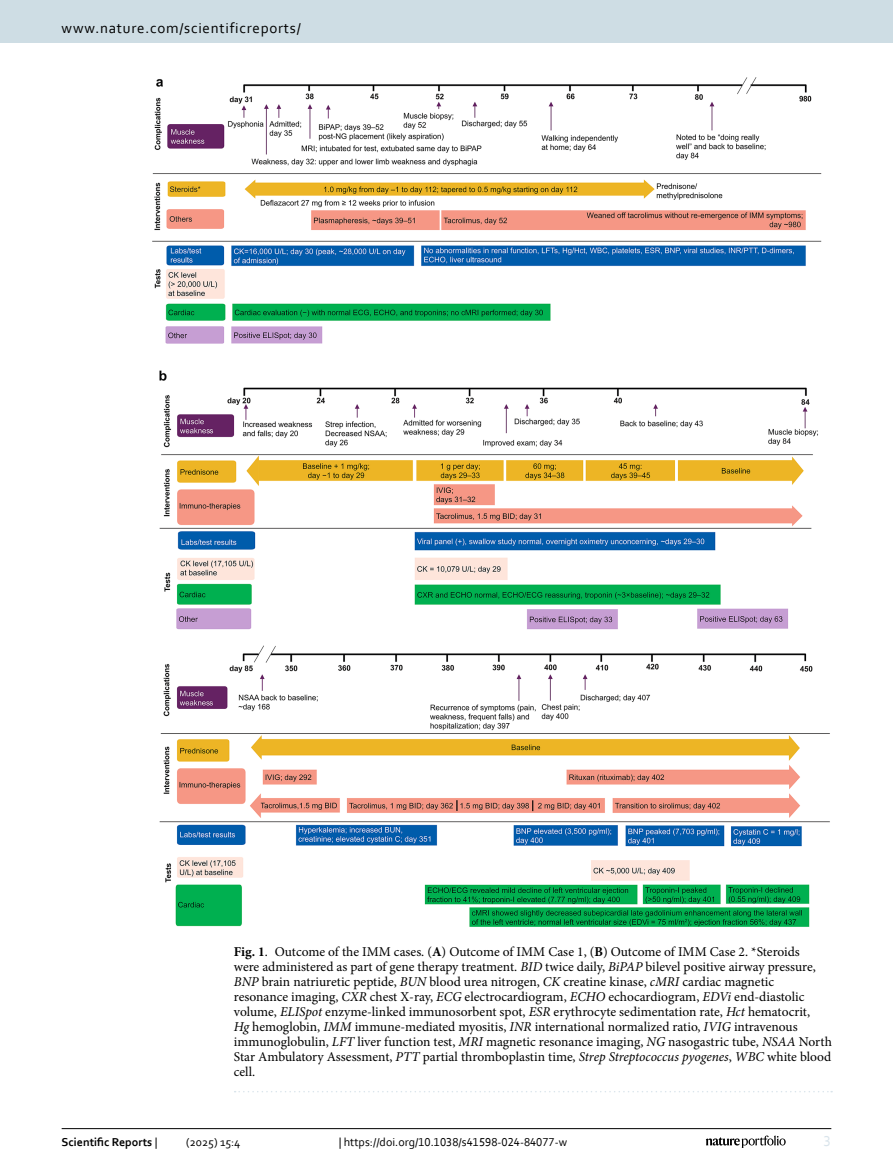
<style>
.page{position:relative;width:893px;height:1174px;background:#fff}
.page>*{position:absolute;margin:0;border:0;box-sizing:border-box;transform-origin:0 0}
.t1{font:15px "Corbel";letter-spacing:.05em;color:#000}
.t2{font:15px "Corbel";color:#d9e4eb}
.Figure_Caption{font:13.5px/15px "Minion Pro";color:#000}
.t3{font:12px "Corbel";color:#000}
.t4{font:700 12px "Corbel";color:#000}
.s1{font-weight:700}
.s2{font-style:italic}
.s3{font-weight:400}
</style>
<div class="page">
<img style="left:152px;top:77px;width:678px;height:850px">
<svg style="left:235px;top:1091px;width:597px;height:1px"></svg>
<hr style="left:62px;top:1128px;width:769px;height:1px;background:#000">
<svg style="left:706px;top:1135px;width:80px;height:12px"></svg>
<div style="left:0;top:0;width:893px;height:43px;background:#cedde4"></div>
<p class="t1" style="left:62px;top:18px;width:241px">www.nature.com/scientificreports/</p>
<p class="Figure_Caption" style="left:234px;top:944px;width:599px"><span class="s1">Fig. 1</span>. Outcome of the IMM cases. (<span class="s1">A</span>) Outcome of IMM Case 1, (<span class="s1">B</span>) Outcome of IMM Case 2. *Steroids<br>were administered as part of gene therapy treatment. <span class="s2">BID</span> twice daily, <span class="s2">BiPAP</span> bilevel positive airway pressure, <span class="s2">BNP</span> brain natriuretic peptide, <span class="s2">BUN</span> blood urea nitrogen, <span class="s2">CK</span> creatine kinase, <span class="s2">cMRI</span> cardiac magnetic resonance imaging, <span class="s2">CXR</span> chest X-ray, <span class="s2">ECG</span> electrocardiogram, <span class="s2">ECHO</span> echocardiogram, <span class="s2">EDVi</span> end-diastolic volume, <span class="s2">ELISpot</span> enzyme-linked immunosorbent spot, <span class="s2">ESR</span> erythrocyte sedimentation rate, <span class="s2">Hct</span> hematocrit,<br><span class="s2">Hg</span> hemoglobin, <span class="s2">IMM</span> immune-mediated myositis, <span class="s2">INR</span> international normalized ratio, <span class="s2">IVIG</span> intravenous immunoglobulin, <span class="s2">LFT</span> liver function test, <span class="s2">MRI</span> magnetic resonance imaging, <span class="s2">NG</span> nasogastric tube, <span class="s2">NSAA</span> North Star Ambulatory Assessment, <span class="s2">PTT</span> partial thromboplastin time, <span class="s2">Strep Streptococcus pyogenes</span>, <span class="s2">WBC</span> white blood cell.</p>
<p class="t4" style="left:62px;top:1134px;width:97px">Scientific Reports <span class="s3">|</span></p>
<p class="t3" style="left:186px;top:1134px;width:56px">(2025) 15:4</p>
<p class="t3" style="left:339px;top:1134px;width:230px">| https://doi.org/10.1038/s41598-024-84077-w</p>
<p class="t2" style="left:824px;top:1132px;width:9px">3</p>
</div>
